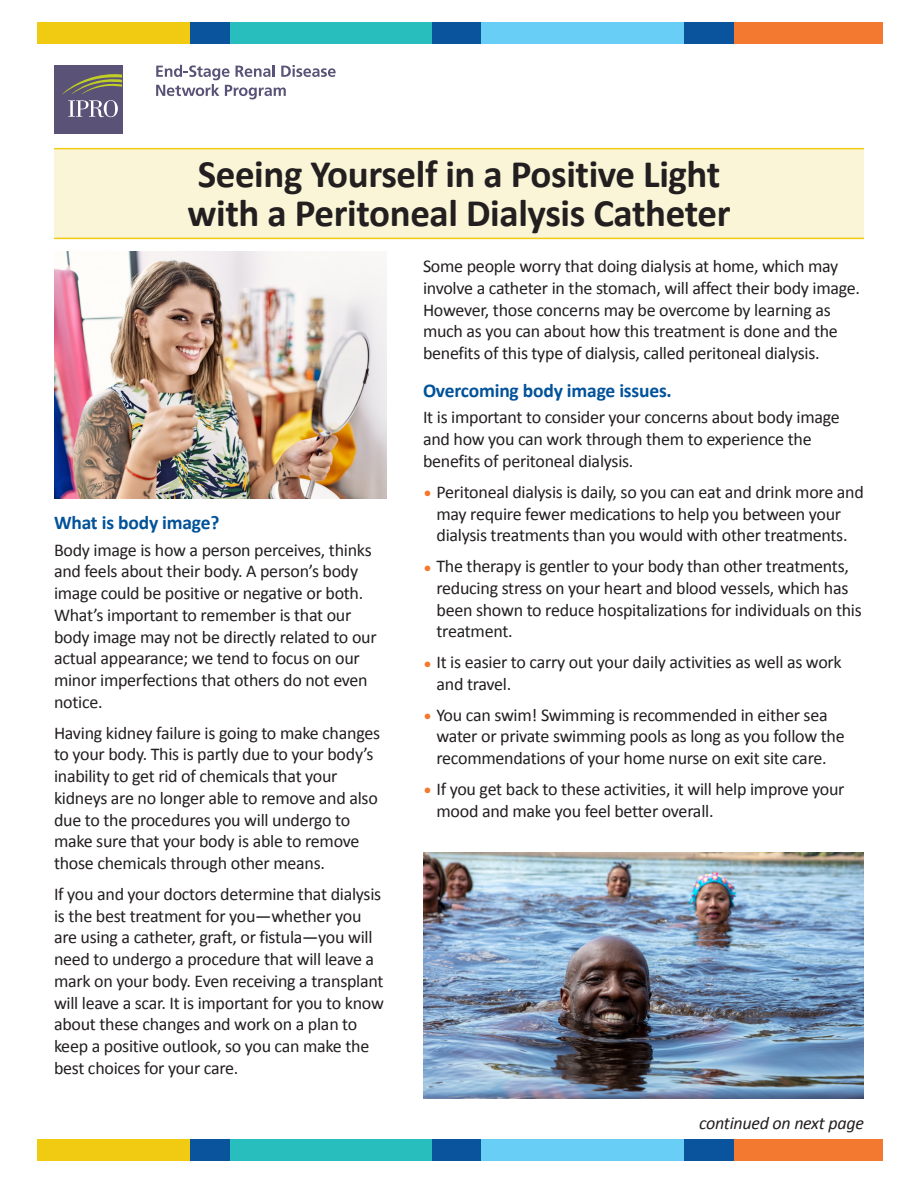
<style>
.page{position:relative;width:918px;height:1188px;background:#fff}
.page>*{position:absolute;margin:0;border:0;box-sizing:border-box;transform-origin:0 0}
.t1{font:700 39px/39px "Calibri";letter-spacing:-.01em;color:#231f20}
._13_15_Calibri_Bold{font:700 19.5px "Calibri";letter-spacing:-.01em;color:#01529a}
._12_15_Calibri{font:18px/21.8px "Calibri";letter-spacing:-.015em;color:#231f20}
.t2{font:italic 18px "Calibri";letter-spacing:-.015em;color:#231f20}
.s1{color:#f37930}
</style>
<div class="page">
<div style="left:37px;top:23px;width:154px;height:21px;background:#f0cb12"></div>
<div style="left:733px;top:23px;width:149px;height:21px;background:#f37931"></div>
<div style="left:191px;top:23px;width:49px;height:21px;background:#09549c"></div>
<div style="left:231px;top:23px;width:202px;height:21px;background:#28bebe"></div>
<div style="left:433px;top:23px;width:49px;height:21px;background:#09549c"></div>
<div style="left:482px;top:23px;width:202px;height:21px;background:#69cef5"></div>
<div style="left:684px;top:23px;width:49px;height:21px;background:#09549c"></div>
<div style="left:37px;top:1139px;width:154px;height:21px;background:#f0cb12"></div>
<div style="left:733px;top:1139px;width:149px;height:21px;background:#f37931"></div>
<div style="left:191px;top:1139px;width:49px;height:21px;background:#09549c"></div>
<div style="left:231px;top:1139px;width:202px;height:21px;background:#28bebe"></div>
<div style="left:433px;top:1139px;width:49px;height:21px;background:#09549c"></div>
<div style="left:482px;top:1139px;width:202px;height:21px;background:#69cef5"></div>
<div style="left:684px;top:1139px;width:49px;height:21px;background:#09549c"></div>
<div style="left:54px;top:65px;width:68px;height:68px;background:#5a5377"></div>
<svg style="left:62px;top:74px;width:60px;height:20px"></svg>
<svg style="left:68px;top:100px;width:50px;height:17px"></svg>
<svg style="left:156px;top:65px;width:180px;height:34px"></svg>
<div style="left:54px;top:149px;width:810px;height:89px;background:#f9f5d6"></div>
<img style="left:54px;top:251px;width:332px;height:248px">
<img style="left:423px;top:852px;width:441px;height:247px">
<hr style="left:54px;top:148px;width:810px;height:1px;background:#efcb13">
<hr style="left:54px;top:238px;width:810px;height:1px;background:#efcb13">
<h1 class="t1" style="left:188px;top:153px;width:544px">Seeing Yourself in a Positive Light with a Peritoneal Dialysis Catheter</h1>
<p class="_13_15_Calibri_Bold" style="left:54px;top:509px;width:167px">What is body image?</p>
<p class="_12_15_Calibri" style="left:54px;top:538px;width:324px">Body image is how a person perceives, thinks and feels about their body. A person’s body image could be positive or negative or both.<br>What’s important to remember is that our body image may not be directly related to our actual appearance; we tend to focus on our minor imperfections that others do not even notice.</p>
<p class="_12_15_Calibri" style="left:54px;top:721px;width:328px">Having kidney failure is going to make changes to your body. This is partly due to your body’s inability to get rid of chemicals that your kidneys are no longer able to remove and also due to the procedures you will undergo to make sure that your body is able to remove those chemicals through other means.</p>
<p class="_12_15_Calibri" style="left:54px;top:883px;width:331px">If you and your doctors determine that dialysis is the best treatment for you—whether you are using a catheter, graft, or fistula—you will need to undergo a procedure that will leave a mark on your body. Even receiving a transplant will leave a scar. It is important for you to know about these changes and work on a plan to keep a positive outlook, so you can make the best choices for your care.</p>
<p class="_12_15_Calibri" style="left:423px;top:255px;width:439px">Some people worry that doing dialysis at home, which may involve a catheter in the stomach, will affect their body image.<br>However, those concerns may be overcome by learning as much as you can about how this treatment is done and the benefits of this type of dialysis, called peritoneal dialysis.</p>
<p class="_13_15_Calibri_Bold" style="left:423px;top:376px;width:250px">Overcoming body image issues.</p>
<p class="_12_15_Calibri" style="left:423px;top:405px;width:418px;line-height:22.2px">It is important to consider your concerns about body image and how you can work through them to experience the benefits of peritoneal dialysis.</p>
<p class="_12_15_Calibri" style="left:423px;top:481px;width:442px;text-align:center"><span class="s1">•</span> Peritoneal dialysis is daily, so you can eat and drink more and may require fewer medications to help you between your dialysis treatments than you would with other treatments.</p>
<p class="_12_15_Calibri" style="left:436px;top:555px;width:427px;text-indent:-14px"><span class="s1">•</span> The therapy is gentler to your body than other treatments, reducing stress on your heart and blood vessels, which has been shown to reduce hospitalizations for individuals on this treatment.</p>
<p class="_12_15_Calibri" style="left:436px;top:651px;width:407px;text-indent:-14px"><span class="s1">•</span> It is easier to carry out your daily activities as well as work and travel.</p>
<p class="_12_15_Calibri" style="left:436px;top:703px;width:410px;text-indent:-14px"><span class="s1">•</span> You can swim! Swimming is recommended in either sea water or private swimming pools as long as you follow the recommendations of your home nurse on exit site care.</p>
<p class="_12_15_Calibri" style="left:436px;top:778px;width:410px;text-indent:-14px"><span class="s1">•</span> If you get back to these activities, it will help improve your mood and make you feel better overall.</p>
<p class="t2" style="left:699px;top:1111px;width:166px">continued on next page</p>
</div>
